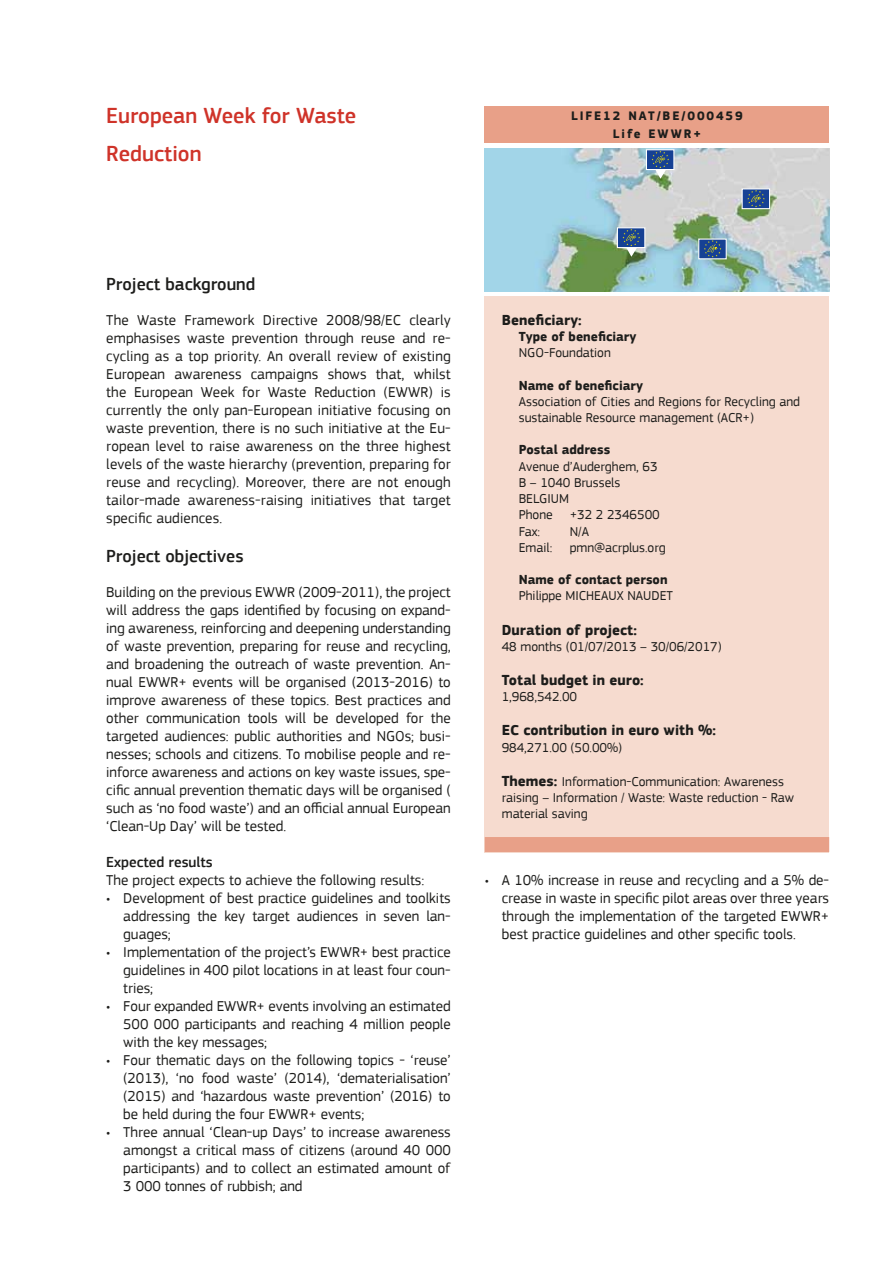
<style>
.page{position:relative;width:893px;height:1263px;background:#fff}
.page>*{position:absolute;margin:0;border:0;box-sizing:border-box;transform-origin:0 0}
.t1{font:500 22.5px/37.5px "PF Square Sans Pro";color:#cf3329}
.t2{font:500 18px "PF Square Sans Pro";color:#1d1d1b}
.t3{font:15px/18px "PF Square Sans Pro";color:#1d1d1b;text-align:justify}
.t4{font:700 15px "PF Square Sans Pro";color:#1d1d1b}
.t5{font:500 15px "PF Square Sans Pro";color:#1d1d1b}
.t6{font:13.5px/16.2px "PF Square Sans Pro";color:#1d1d1b}
.t7{font:700 13.5px "PF Square Sans Pro";color:#1d1d1b}
.t8{font:700 12.75px/18px "PF Square Sans Pro";letter-spacing:.15em;color:#1d1d1b;text-align:center}
.s1{font-weight:700;font-size:15px}
</style>
<div class="page">
<svg style="left:484px;top:148px;width:346px;height:1px"></svg>
<img style="left:485px;top:149px;width:344px;height:142px">
<div style="left:485px;top:297px;width:344px;height:556px;background:#f6dbcf"></div>
<div style="left:485px;top:837px;width:344px;height:15px;background:#e8a088"></div>
<div style="left:485px;top:106px;width:344px;height:37px;background:#e8a088"></div>
<div style="left:646px;top:149px;width:28px;height:21px;background:#164194;border:1px solid #fff"></div>
<svg style="left:652px;top:151px;width:17px;height:28px"></svg>
<div style="left:617px;top:227px;width:28px;height:21px;background:#164194;border:1px solid #fff"></div>
<svg style="left:623px;top:229px;width:17px;height:28px"></svg>
<div style="left:698px;top:239px;width:29px;height:20px;background:#164194;border:1px solid #fff"></div>
<svg style="left:704px;top:240px;width:17px;height:17px"></svg>
<div style="left:742px;top:188px;width:28px;height:21px;background:#164194;border:1px solid #fff"></div>
<svg style="left:747px;top:190px;width:18px;height:17px"></svg>
<h1 class="t1" style="left:106px;top:97px;width:252px">European Week for Waste<br>Reduction</h1>
<p class="t8" style="left:571px;top:107px;width:173px">LIFE12 NAT/BE/000459<br>Life EWWR+</p>
<p class="t2" style="left:106px;top:273px;width:151px">Project background</p>
<p class="t3" style="left:106px;top:311px;width:346px">The Waste Framework Directive 2008/98/EC clearly emphasises waste prevention through reuse and re&shy;cycling as a top priority. An overall review of existing European awareness campaigns shows that, whilst the European Week for Waste Reduction (EWWR) is currently the only pan-European initiative focusing on waste prevention, there is no such initiative at the Eu&shy;ropean level to raise awareness on the three highest levels of the waste hierarchy (prevention, preparing for reuse and recycling). Moreover, there are not enough tailor-made awareness-raising initiatives that target specific audiences.</p>
<p class="t2" style="left:106px;top:545px;width:139px">Project objectives</p>
<p class="t3" style="left:106px;top:583px;width:346px">Building on the previous EWWR (2009-2011), the project will address the gaps identified by focusing on expand&shy;ing awareness, reinforcing and deepening understanding of waste prevention, preparing for reuse and recycling, and broadening the outreach of waste prevention. An&shy;nual EWWR+ events will be organised (2013-2016) to improve awareness of these topics. Best practices and other communication tools will be developed for the targeted audiences: public authorities and NGOs; busi&shy;nesses; schools and citizens. To mobilise people and re&shy;inforce awareness and actions on key waste issues, spe&shy;cific annual prevention thematic days will be organised ( such as ‘no food waste’) and an official annual European ‘Clean-Up Day’ will be tested.</p>
<p class="t5" style="left:106px;top:853px;width:108px">Expected results</p>
<p class="t3" style="left:106px;top:871px;width:320px">The project expects to achieve the following results:</p>
<p class="t3" style="left:123px;top:889px;width:329px;text-indent:-17px">• Development of best practice guidelines and toolkits addressing the key target audiences in seven lan&shy;guages;</p>
<p class="t3" style="left:123px;top:943px;width:329px;text-indent:-17px">• Implementation of the project’s EWWR+ best practice guidelines in 400 pilot locations in at least four coun&shy;tries;</p>
<p class="t3" style="left:123px;top:997px;width:329px;text-indent:-17px">• Four expanded EWWR+ events involving an estimated 500 000 participants and reaching 4 million people with the key messages;</p>
<p class="t3" style="left:123px;top:1051px;width:329px;text-indent:-17px">• Four thematic days on the following topics - ‘reuse’ (2013), ‘no food waste’ (2014), ‘dematerialisation’ (2015) and ‘hazardous waste prevention’ (2016) to be held during the four EWWR+ events;</p>
<p class="t3" style="left:123px;top:1123px;width:329px;text-indent:-17px">• Three annual ‘Clean-up Days’ to increase awareness amongst a critical mass of citizens (around 40 000 participants) and to collect an estimated amount of 3 000 tonnes of rubbish; and</p>
<p class="t4" style="left:502px;top:311px;width:81px">Beneficiary:</p>
<p class="t7" style="left:519px;top:328px;width:119px">Type of beneficiary</p>
<p class="t6" style="left:519px;top:345px;width:94px">NGO-Foundation</p>
<p class="t7" style="left:519px;top:377px;width:126px">Name of beneficiary</p>
<p class="t6" style="left:519px;top:393px;width:283px">Association of Cities and Regions for Recycling and sustainable Resource management (ACR+)</p>
<p class="t7" style="left:519px;top:442px;width:93px">Postal address</p>
<p class="t6" style="left:519px;top:458px;width:140px">Avenue d’Auderghem, 63<br>B – 1040 Brussels<br>BELGIUM<br>Phone</p>
<p class="t6" style="left:570px;top:507px;width:91px">+32 2 2346500</p>
<p class="t6" style="left:519px;top:523px;width:23px">Fax:</p>
<p class="t6" style="left:570px;top:523px;width:21px">N/A</p>
<p class="t6" style="left:519px;top:539px;width:35px">Email:</p>
<p class="t6" style="left:570px;top:539px;width:97px">pmn@acrplus.org</p>
<p class="t7" style="left:519px;top:571px;width:150px">Name of contact person</p>
<p class="t6" style="left:519px;top:588px;width:156px">Philippe MICHEAUX NAUDET</p>
<p class="t4" style="left:502px;top:620px;width:137px">Duration of project:</p>
<p class="t6" style="left:502px;top:638px;width:221px">48 months (01/07/2013 – 30/06/2017)</p>
<p class="t4" style="left:502px;top:671px;width:143px">Total budget in euro:</p>
<p class="t6" style="left:502px;top:689px;width:77px">1,968,542.00</p>
<p class="t4" style="left:502px;top:721px;width:216px">EC contribution in euro with %:</p>
<p class="t6" style="left:502px;top:739px;width:122px">984,271.00 (50.00%)</p>
<p class="t6" style="left:502px;top:773px;width:294px"><span class="s1">Themes:</span> Information-Communication: Awareness raising – Information / Waste: Waste reduction - Raw material saving</p>
<p class="t3" style="left:502px;top:871px;width:329px;text-indent:-17px">• A 10% increase in reuse and recycling and a 5% de&shy;crease in waste in specific pilot areas over three years through the implementation of the targeted EWWR+ best practice guidelines and other specific tools.</p>
</div>
